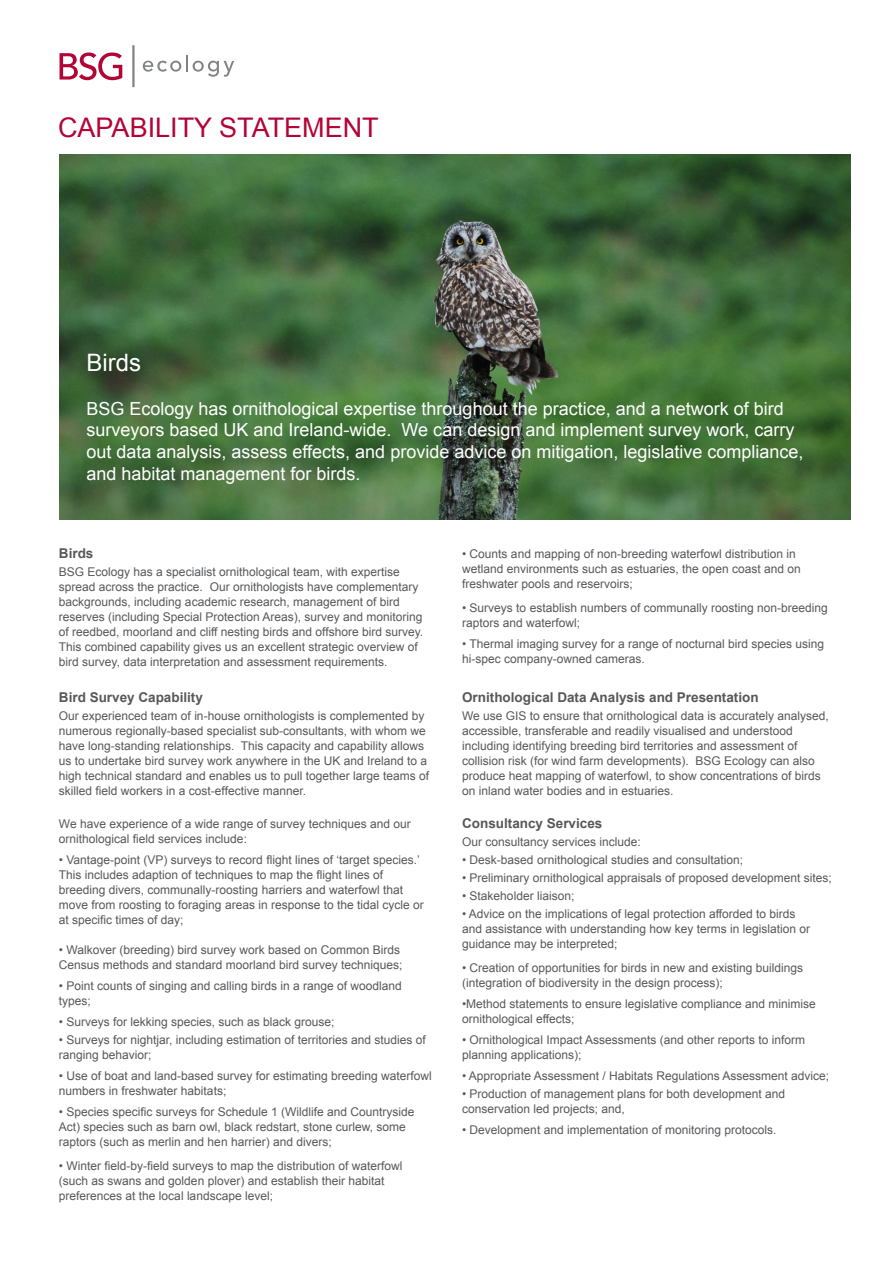
<style>
.page{position:relative;width:893px;height:1263px;background:#fff}
.page>*{position:absolute;margin:0;border:0;box-sizing:border-box;transform-origin:0 0}
.t1{font:27px "Arial";color:#b30437}
.t2{font:24px "Arial";color:#fff}
.t3{font:18px/21.6px "Arial";color:#fff}
.Bullet_points{font:700 13.5px "Arial";color:#57585a}
.Bullet_points-2{font:12px/15px "Arial";color:#57585a}
</style>
<div class="page">
<img style="left:59px;top:154px;width:791px;height:366px">
<svg style="left:143px;top:55px;width:91px;height:22px"></svg>
<svg style="left:60px;top:52px;width:62px;height:28px"></svg>
<hr style="left:132px;top:45px;width:3px;height:42px;background:#808285">
<p class="t1" style="left:58px;top:110px;width:322px">CAPABILITY STATEMENT</p>
<p class="t2" style="left:86px;top:347px;width:56px">Birds</p>
<p class="t3" style="left:86px;top:398px;width:719px">BSG Ecology has ornithological expertise throughout the practice, and a network of bird surveyors based UK and Ireland-wide. We can design and implement survey work, carry out data analysis, assess effects, and provide advice on mitigation, legislative compliance, and habitat management for birds.</p>
<p class="Bullet_points" style="left:59px;top:544px;width:36px">Birds</p>
<p class="Bullet_points-2" style="left:59px;top:564px;width:366px">BSG Ecology has a specialist ornithological team, with expertise spread across the practice. Our ornithologists have complementary backgrounds, including academic research, management of bird reserves (including Special Protection Areas), survey and monitoring of reedbed, moorland and cliff nesting birds and offshore bird survey.<br>This combined capability gives us an excellent strategic overview of bird survey, data interpretation and assessment requirements.</p>
<p class="Bullet_points" style="left:59px;top:688px;width:146px">Bird Survey Capability</p>
<p class="Bullet_points-2" style="left:59px;top:708px;width:372px">Our experienced team of in-house ornithologists is complemented by numerous regionally-based specialist sub-consultants, with whom we have long-standing relationships. This capacity and capability allows us to undertake bird survey work anywhere in the UK and Ireland to a high technical standard and enables us to pull together large teams of skilled field workers in a cost-effective manner.</p>
<p class="Bullet_points-2" style="left:59px;top:816px;width:353px">We have experience of a wide range of survey techniques and our ornithological field services include:</p>
<p class="Bullet_points-2" style="left:59px;top:852px;width:366px">• Vantage-point (VP) surveys to record flight lines of ‘target species.’ This includes adaption of techniques to map the flight lines of breeding divers, communally-roosting harriers and waterfowl that move from roosting to foraging areas in response to the tidal cycle or at specific times of day;</p>
<p class="Bullet_points-2" style="left:59px;top:942px;width:345px">• Walkover (breeding) bird survey work based on Common Birds<br>Census methods and standard moorland bird survey techniques;</p>
<p class="Bullet_points-2" style="left:59px;top:978px;width:345px">• Point counts of singing and calling birds in a range of woodland types;</p>
<p class="Bullet_points-2" style="left:59px;top:1014px;width:277px">• Surveys for lekking species, such as black grouse;</p>
<p class="Bullet_points-2" style="left:59px;top:1032px;width:369px">• Surveys for nightjar, including estimation of territories and studies of ranging behavior;</p>
<p class="Bullet_points-2" style="left:59px;top:1068px;width:375px">• Use of boat and land-based survey for estimating breeding waterfowl numbers in freshwater habitats;</p>
<p class="Bullet_points-2" style="left:59px;top:1104px;width:357px">• Species specific surveys for Schedule 1 (Wildlife and Countryside<br>Act) species such as barn owl, black redstart, stone curlew, some raptors (such as merlin and hen harrier) and divers;</p>
<p class="Bullet_points-2" style="left:59px;top:1158px;width:345px">• Winter field-by-field surveys to map the distribution of waterfowl (such as swans and golden plover) and establish their habitat preferences at the local landscape level;</p>
<p class="Bullet_points-2" style="left:462px;top:546px;width:340px">• Counts and mapping of non-breeding waterfowl distribution in wetland environments such as estuaries, the open coast and on freshwater pools and reservoirs;</p>
<p class="Bullet_points-2" style="left:462px;top:600px;width:367px">• Surveys to establish numbers of communally roosting non-breeding raptors and waterfowl;</p>
<p class="Bullet_points-2" style="left:462px;top:636px;width:364px">• Thermal imaging survey for a range of nocturnal bird species using hi-spec company-owned cameras.</p>
<p class="Bullet_points" style="left:462px;top:688px;width:298px">Ornithological Data Analysis and Presentation</p>
<p class="Bullet_points-2" style="left:462px;top:708px;width:368px">We use GIS to ensure that ornithological data is accurately analysed, accessible, transferable and readily visualised and understood including identifying breeding bird territories and assessment of collision risk (for wind farm developments). BSG Ecology can also produce heat mapping of waterfowl, to show concentrations of birds on inland water bodies and in estuaries.</p>
<p class="Bullet_points" style="left:462px;top:814px;width:142px">Consultancy Services</p>
<p class="Bullet_points-2" style="left:462px;top:834px;width:180px">Our consultancy services include:</p>
<p class="Bullet_points-2" style="left:462px;top:852px;width:282px">• Desk-based ornithological studies and consultation;</p>
<p class="Bullet_points-2" style="left:462px;top:870px;width:371px">• Preliminary ornithological appraisals of proposed development sites;</p>
<p class="Bullet_points-2" style="left:462px;top:888px;width:114px">• Stakeholder liaison;</p>
<p class="Bullet_points-2" style="left:462px;top:906px;width:350px">• Advice on the implications of legal protection afforded to birds and assistance with understanding how key terms in legislation or guidance may be interpreted;</p>
<p class="Bullet_points-2" style="left:462px;top:960px;width:343px">• Creation of opportunities for birds in new and existing buildings (integration of biodiversity in the design process);</p>
<p class="Bullet_points-2" style="left:462px;top:996px;width:355px">•Method statements to ensure legislative compliance and minimise ornithological effects;</p>
<p class="Bullet_points-2" style="left:462px;top:1032px;width:345px">• Ornithological Impact Assessments (and other reports to inform planning applications);</p>
<p class="Bullet_points-2" style="left:462px;top:1068px;width:369px">• Appropriate Assessment / Habitats Regulations Assessment advice;</p>
<p class="Bullet_points-2" style="left:462px;top:1086px;width:325px">• Production of management plans for both development and conservation led projects; and,</p>
<p class="Bullet_points-2" style="left:462px;top:1122px;width:316px">• Development and implementation of monitoring protocols.</p>
</div>
